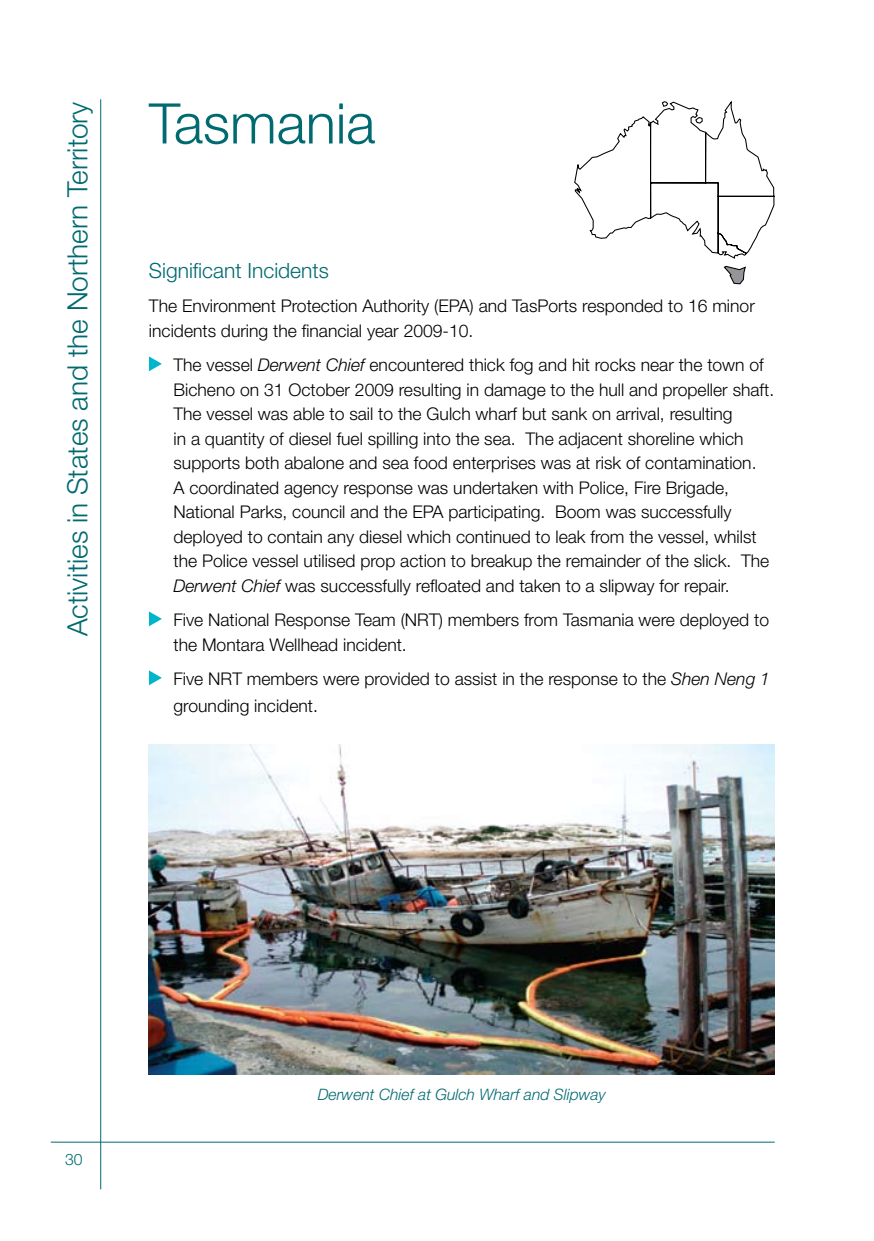
<style>
.page{position:relative;width:874px;height:1241px;background:#fff}
.page>*{position:absolute;margin:0;border:0;box-sizing:border-box;transform-origin:0 0}
.t1{font:300 56px "Helvetica Neue";color:#006a71}
.t2{font:300 28px "Helvetica Neue";color:#006a71}
.t3{font:300 21px "Helvetica Neue";color:#006a71}
.t4{font:300 17.5px/24.5px "Helvetica Neue";color:#000}
.t5{font:italic 300 15.75px "Helvetica Neue";color:#006a71}
.t6{font:300 15.75px "Helvetica Neue";color:#006a71}
.s1{font-style:italic}
</style>
<div class="page">
<hr style="left:100px;top:99px;width:1px;height:1090px;background:#006a71">
<hr style="left:51px;top:1141px;width:723px;height:1px;background:#006a71">
<svg style="left:574px;top:100px;width:200px;height:185px"></svg>
<svg style="left:149px;top:356px;width:13px;height:15px"></svg>
<svg style="left:149px;top:611px;width:13px;height:15px"></svg>
<svg style="left:149px;top:670px;width:13px;height:15px"></svg>
<img style="left:149px;top:744px;width:625px;height:330px">
<h2 class="t2" style="left:60px;top:636px;width:536px;rotate:-90deg">Activities in States and the Northern Territory</h2>
<h1 class="t1" style="left:149px;top:89px;width:228px">Tasmania</h1>
<p class="t3" style="left:149px;top:257px;width:181px">Significant Incidents</p>
<p class="t4" style="left:149px;top:293px;width:607px">The Environment Protection Authority (EPA) and TasPorts responded to 16 minor incidents during the financial year 2009-10.</p>
<p class="t4" style="left:173px;top:352px;width:602px">The vessel <span class="s1">Derwent Chief</span> encountered thick fog and hit rocks near the town of Bicheno on 31 October 2009 resulting in damage to the hull and propeller shaft.<br>The vessel was able to sail to the Gulch wharf but sank on arrival, resulting<br>in a quantity of diesel fuel spilling into the sea. The adjacent shoreline which supports both abalone and sea food enterprises was at risk of contamination.<br>A coordinated agency response was undertaken with Police, Fire Brigade, National Parks, council and the EPA participating. Boom was successfully deployed to contain any diesel which continued to leak from the vessel, whilst the Police vessel utilised prop action to breakup the remainder of the slick. The <span class="s1">Derwent Chief</span> was successfully refloated and taken to a slipway for repair.</p>
<p class="t4" style="left:173px;top:607px;width:596px">Five National Response Team (NRT) members from Tasmania were deployed to the Montara Wellhead incident.</p>
<p class="t4" style="left:173px;top:665px;width:597px;line-height:26.2px">Five NRT members were provided to assist in the response to the <span class="s1">Shen Neng 1 </span>grounding incident.</p>
<p class="t6" style="left:65px;top:1149px;width:19px">30</p>
<p class="t5" style="left:317px;top:1084px;width:289px">Derwent Chief at Gulch Wharf and Slipway</p>
</div>
